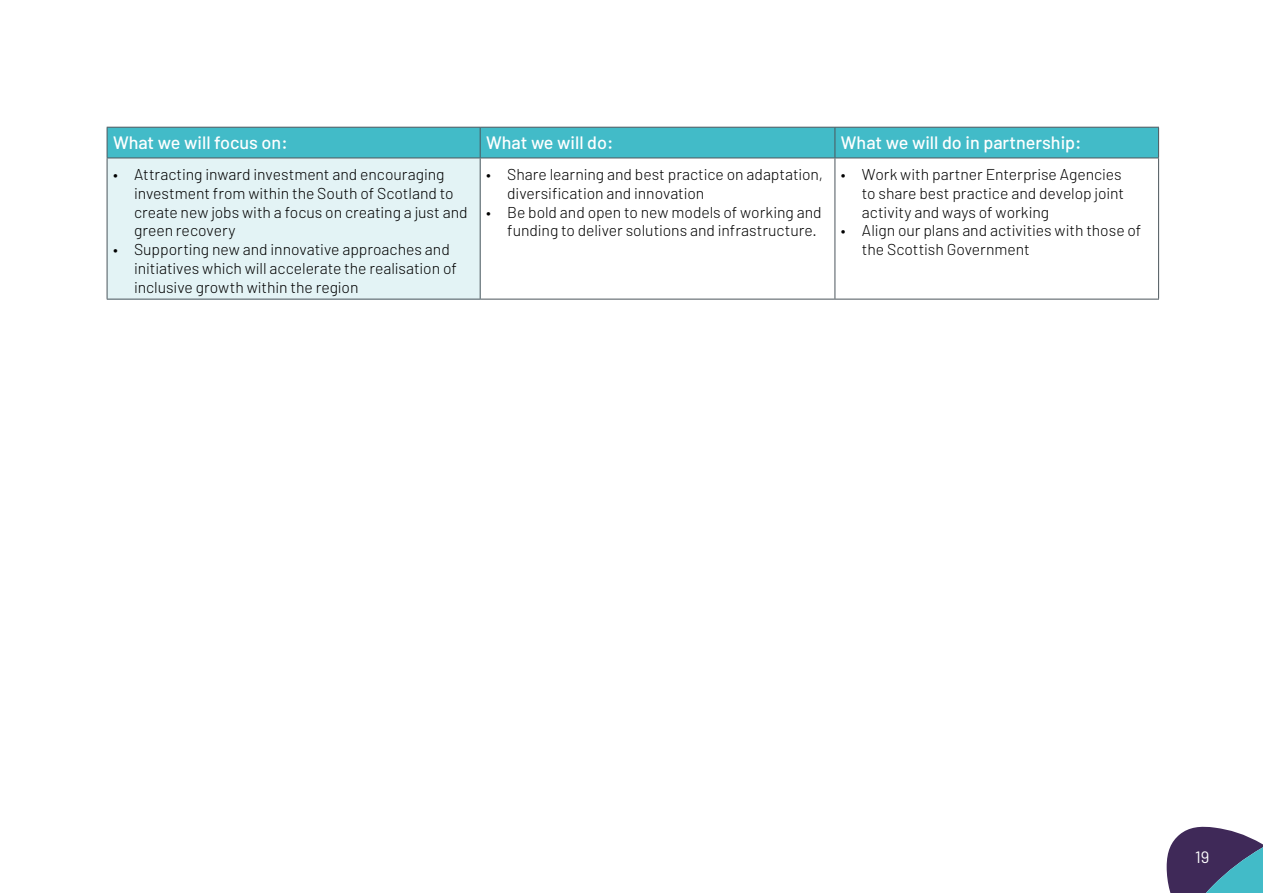
<style>
.page{position:relative;width:1263px;height:893px;background:#fff}
.page>*{position:absolute;margin:0;border:0;box-sizing:border-box;transform-origin:0 0}
.t1{font:500 18px "Barlow";color:#fff}
.t2{font:16.5px "Barlow";color:#fff}
.t3{font:300 15.75px/18.9px "Barlow";color:#000}
</style>
<div class="page">
<svg style="left:1167px;top:826px;width:96px;height:67px;background:#556284"></svg>
<div style="left:108px;top:128px;width:1050px;height:30px;background:#42bbc8"></div>
<div style="left:107px;top:158px;width:373px;height:141px;background:#e3f3f5"></div>
<hr style="left:107px;top:127px;width:373px;height:1px;background:#4c565c">
<hr style="left:107px;top:128px;width:1px;height:30px;background:#4c565c">
<hr style="left:480px;top:127px;width:355px;height:1px;background:#4c565c">
<hr style="left:480px;top:128px;width:1px;height:30px;background:#4c565c">
<hr style="left:835px;top:127px;width:324px;height:1px;background:#4c565c">
<hr style="left:834px;top:128px;width:1px;height:30px;background:#4c565c">
<hr style="left:1158px;top:128px;width:1px;height:30px;background:#4c565c">
<hr style="left:107px;top:158px;width:373px;height:1px;background:#4c565c">
<hr style="left:107px;top:158px;width:1px;height:141px;background:#4c565c">
<hr style="left:480px;top:158px;width:355px;height:1px;background:#4c565c">
<hr style="left:480px;top:158px;width:1px;height:141px;background:#4c565c">
<hr style="left:835px;top:158px;width:324px;height:1px;background:#4c565c">
<hr style="left:834px;top:158px;width:1px;height:141px;background:#4c565c">
<hr style="left:1158px;top:158px;width:1px;height:141px;background:#4c565c">
<hr style="left:107px;top:299px;width:373px;height:1px;background:#4c565c">
<hr style="left:480px;top:299px;width:355px;height:1px;background:#4c565c">
<hr style="left:835px;top:299px;width:324px;height:1px;background:#4c565c">
<p class="t1" style="left:113px;top:132px;width:176px">What we will focus on:</p>
<p class="t1" style="left:486px;top:132px;width:129px">What we will do:</p>
<p class="t1" style="left:841px;top:132px;width:242px">What we will do in partnership:</p>
<p class="t3" style="left:134px;top:164px;width:335px;text-indent:-21px">• Attracting inward investment and encouraging investment from within the South of Scotland to create new jobs with a focus on creating a just and green recovery</p>
<p class="t3" style="left:134px;top:240px;width:324px;text-indent:-21px">• Supporting new and innovative approaches and initiatives which will accelerate the realisation of inclusive growth within the region</p>
<p class="t3" style="left:507px;top:164px;width:317px;text-indent:-21px">• Share learning and best practice on adaptation, diversification and innovation</p>
<p class="t3" style="left:507px;top:202px;width:316px;text-indent:-21px">• Be bold and open to new models of working and funding to deliver solutions and infrastructure.</p>
<p class="t3" style="left:862px;top:164px;width:264px;text-indent:-21px">• Work with partner Enterprise Agencies to share best practice and develop joint activity and ways of working</p>
<p class="t3" style="left:862px;top:221px;width:281px;text-indent:-21px">• Align our plans and activities with those of the Scottish Government</p>
<p class="t2" style="left:1195px;top:847px;width:16px">19</p>
</div>
